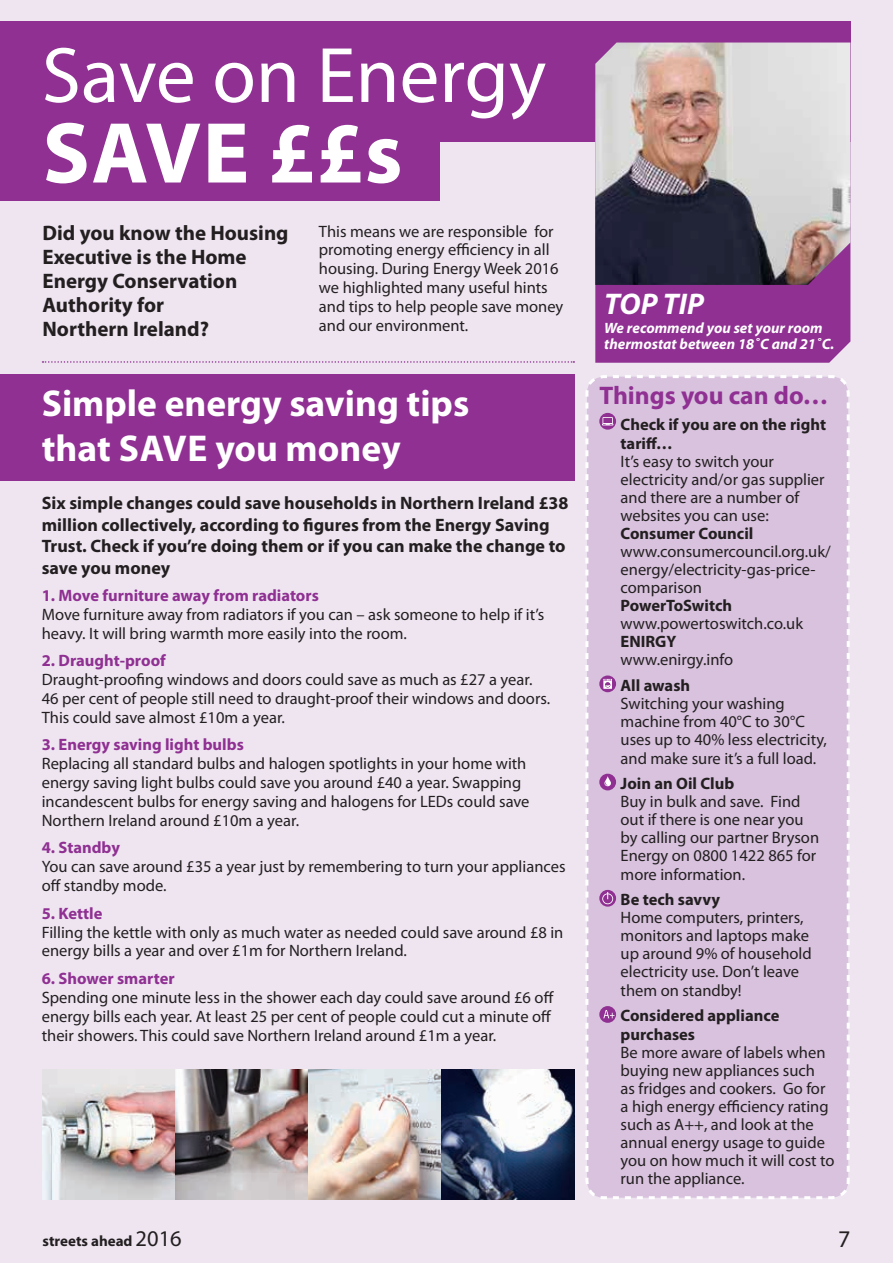
<style>
.page{position:relative;width:893px;height:1263px;background:#eee5f1}
.page>*{position:absolute;margin:0;border:0;box-sizing:border-box;transform-origin:0 0}
.t1{font:700 87.3px "Myriad Pro";color:#fff}
.t2{font:79.2px "Myriad Pro";color:#fff}
.Body_Text{font:700 37.5px/45px "Myriad Pro";color:#fff}
.t3{font:italic 700 30px "Myriad Pro";color:#fff}
.t4{font:700 25.5px "Myriad Pro";color:#8f3092}
.t5{font:24px "Myriad Pro";color:#231f20}
.t6{font:700 21px "Myriad Pro";color:#231f20}
.Body_Text-2{font:700 18px/21.6px "Myriad Pro";color:#231f20}
.Body_Text-3{font:16.5px/18.9px "Myriad Pro";color:#231f20}
.Body_Text_Tabbed{font:16.5px/18.1px "Myriad Pro";color:#231f20}
.t7{font:italic 700 15px/16.5px "Myriad Pro";color:#fff}
.t8{font:700 15px "Myriad Pro";color:#231f20}
.s1{font-weight:700;color:#8f3092}
.s2{font-weight:700}
.s3{font-weight:400;font-size:22.5px}
</style>
<div class="page">
<div style="left:0;top:21px;width:850px;height:120px;background:#8f3092"></div>
<svg style="left:43px;top:361px;width:531px;height:2px"></svg>
<div style="left:0;top:374px;width:574px;height:107px;background:#8f3092"></div>
<div style="left:0;top:119px;width:439px;height:82px;background:#8f3092"></div>
<div style="left:595px;top:285px;width:255px;height:78px;background:#8f3092"></div>
<img style="left:595px;top:43px;width:255px;height:242px">
<div style="left:585px;top:375px;width:265px;height:824px;background:#d8c2de"></div>
<svg style="left:599px;top:675px;width:17px;height:17px"></svg>
<svg style="left:603px;top:679px;width:9px;height:10px"></svg>
<div style="left:599px;top:774px;width:17px;height:16px;background:#8f3092;border-radius:50%"></div>
<svg style="left:604px;top:776px;width:7px;height:10px"></svg>
<svg style="left:599px;top:890px;width:17px;height:17px"></svg>
<svg style="left:602px;top:892px;width:11px;height:12px"></svg>
<svg style="left:599px;top:1006px;width:17px;height:17px"></svg>
<svg style="left:603px;top:1010px;width:11px;height:8px"></svg>
<img style="left:43px;top:1069px;width:531px;height:130px">
<p class="t2" style="left:42px;top:27px;width:506px">Save on Energy</p>
<p class="t1" style="left:43px;top:96px;width:361px">SAVE ££s</p>
<p class="t6" style="left:43px;top:219px;width:248px">Did you know the Housing</p>
<p class="Body_Text-3" style="left:319px;top:221px;width:236px">This means we are responsible for</p>
<p class="t6" style="left:43px;top:243px;width:206px">Executive is the Home</p>
<p class="Body_Text-3" style="left:319px;top:240px;width:241px">promoting energy efficiency in all housing. During Energy Week 2016</p>
<p class="t6" style="left:43px;top:267px;width:196px">Energy Conservation</p>
<p class="Body_Text-3" style="left:319px;top:278px;width:230px">we highlighted many useful hints</p>
<p class="t6" style="left:43px;top:291px;width:123px">Authority for</p>
<p class="Body_Text-3" style="left:319px;top:297px;width:246px">and tips to help people save money</p>
<p class="t6" style="left:43px;top:315px;width:168px">Northern Ireland?</p>
<p class="Body_Text-3" style="left:319px;top:316px;width:151px">and our environment.</p>
<p class="Body_Text" style="left:42px;top:380px;width:429px">Simple energy saving tips that SAVE you money</p>
<p class="Body_Text-2" style="left:42px;top:491px;width:528px">Six simple changes could save households in Northern Ireland £38 million collectively, according to figures from the Energy Saving Trust. Check if you’re doing them or if you can make the change to save you money</p>
<p class="Body_Text-3" style="left:42px;top:586px;width:504px"><span class="s1">1. Move furniture away from radiators<br></span>Move furniture away from radiators if you can – ask someone to help if it’s heavy. It will bring warmth more easily into the room.</p>
<p class="Body_Text-3" style="left:42px;top:651px;width:510px"><span class="s1">2. Draught-proof<br></span>Draught-proofing windows and doors could save as much as £27 a year.<br>46 per cent of people still need to draught-proof their windows and doors.<br>This could save almost £10m a year.</p>
<p class="Body_Text-3" style="left:42px;top:735px;width:489px"><span class="s1">3. Energy saving light bulbs<br></span>Replacing all standard bulbs and halogen spotlights in your home with energy saving light bulbs could save you around £40 a year. Swapping incandescent bulbs for energy saving and halogens for LEDs could save Northern Ireland around £10m a year.</p>
<p class="Body_Text-3" style="left:42px;top:838px;width:525px"><span class="s1">4. Standby<br></span>You can save around £35 a year just by remembering to turn your appliances off standby mode.</p>
<p class="Body_Text-3" style="left:42px;top:903px;width:523px"><span class="s1">5. Kettle<br></span>Filling the kettle with only as much water as needed could save around £8 in energy bills a year and over £1m for Northern Ireland.</p>
<p class="Body_Text-3" style="left:42px;top:969px;width:514px"><span class="s1">6. Shower smarter<br></span>Spending one minute less in the shower each day could save around £6 off energy bills each year. At least 25 per cent of people could cut a minute off their showers. This could save Northern Ireland around £1m a year.</p>
<p class="t3" style="left:604px;top:285px;width:101px">TOP TIP</p>
<h1 class="t7" style="left:604px;top:319px;width:232px">We recommend you set your room thermostat between 18˚C and 21˚C.</h1>
<p class="t4" style="left:599px;top:379px;width:231px">Things you can do…</p>
<p class="Body_Text-3" style="left:621px;top:415px;width:212px;line-height:18.1px"><span class="s2">Check if you are on the right tariff…<br></span>It’s easy to switch your electricity and/or gas supplier and there are a number of websites you can use:<br><span class="s2">Consumer Council </span>www.consumercouncil.org.uk/ energy/electricity-gas-price&shy;comparison<br><span class="s2">PowerToSwitch </span>www.powertoswitch.co.uk<br><span class="s2">ENIRGY<br></span>www.enirgy.info</p>
<p class="Body_Text_Tabbed" style="left:621px;top:676px;width:208px"><span class="s2">All awash<br></span>Switching your washing machine from 40°C to 30°C uses up to 40% less electricity, and make sure it’s a full load.</p>
<p class="Body_Text_Tabbed" style="left:621px;top:774px;width:200px"><span class="s2">Join an Oil Club<br></span>Buy in bulk and save. Find out if there is one near you by calling our partner Bryson<br>Energy on 0800 1422 865 for more information.</p>
<p class="Body_Text_Tabbed" style="left:621px;top:890px;width:193px"><span class="s2">Be tech savvy<br></span>Home computers, printers, monitors and laptops make up around 9% of household electricity use. Don’t leave them on standby!</p>
<p class="Body_Text_Tabbed" style="left:621px;top:1006px;width:215px"><span class="s2">Considered appliance purchases<br></span>Be more aware of labels when buying new appliances such<br>as fridges and cookers. Go for a high energy efficiency rating such as A++, and look at the annual energy usage to guide you on how much it will cost to run the appliance.</p>
<p class="t8" style="left:43px;top:1231px;width:141px">streets ahead <span class="s3">2016</span></p>
<h3 class="t5" style="left:838px;top:1224px;width:14px">7</h3>
</div>
